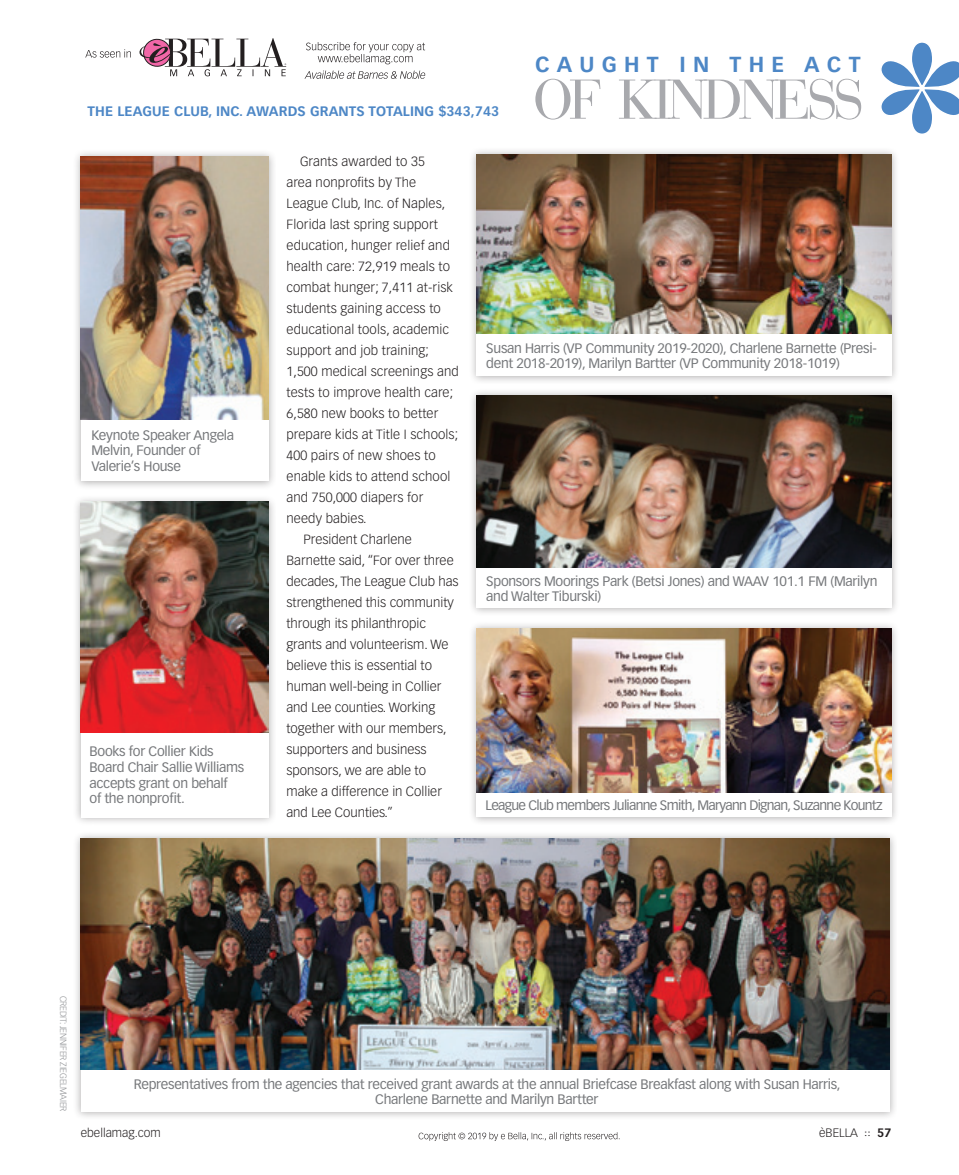
<style>
.page{position:relative;width:959px;height:1175px;background:#fff}
.page>*{position:absolute;margin:0;border:0;box-sizing:border-box;transform-origin:0 0}
.t1{font:55.5px "Bauer Bodoni Std";letter-spacing:-.08em;color:#a8a9ad}
.t2{font:700 21.45px "Vectora LT Std";letter-spacing:.34em;color:#4d87c6}
.t3{font:13.5px/15.8px "Vectora LT Std";letter-spacing:-.02em;color:#76787b}
.t4{font:13.5px "Vectora LT Std";letter-spacing:-.05em;color:#76787b}
.t5{font:700 13.5px "Vectora LT Std";letter-spacing:.01em;color:#4d87c6}
.t6{font:300 13.2px "Vectora LT Std";letter-spacing:.01em;color:#231f20}
.t7{font:300 12px "Vectora LT Std";color:#231f20}
.t8{font:300 9px "Vectora LT Std";letter-spacing:-.025em;color:#939598}
.s1{font-family:"Bauer Bodoni Std";font-weight:400}
.s2{font-weight:700}
</style>
<div class="page">
<div style="left:467px;top:620px;width:432px;height:205px;background:#231f20;opacity:.35"></div>
<div style="left:476px;top:628px;width:415px;height:189px;background:#fff"></div>
<img style="left:476px;top:628px;width:415px;height:165px">
<div style="left:73px;top:829px;width:824px;height:290px;background:#231f20;opacity:.35"></div>
<div style="left:81px;top:838px;width:808px;height:274px;background:#fff"></div>
<img style="left:81px;top:838px;width:808px;height:231px">
<div style="left:467px;top:146px;width:432px;height:238px;background:#231f20;opacity:.35"></div>
<div style="left:476px;top:154px;width:415px;height:222px;background:#fff"></div>
<img style="left:476px;top:154px;width:415px;height:180px">
<div style="left:467px;top:387px;width:432px;height:229px;background:#231f20;opacity:.35"></div>
<div style="left:476px;top:395px;width:415px;height:213px;background:#fff"></div>
<img style="left:476px;top:395px;width:415px;height:172px">
<div style="left:73px;top:493px;width:203px;height:332px;background:#231f20;opacity:.35"></div>
<div style="left:81px;top:502px;width:187px;height:315px;background:#fff"></div>
<img style="left:81px;top:502px;width:187px;height:231px">
<div style="left:73px;top:148px;width:203px;height:341px;background:#231f20;opacity:.35"></div>
<div style="left:81px;top:156px;width:187px;height:325px;background:#fff"></div>
<img style="left:81px;top:156px;width:187px;height:263px">
<svg style="left:881px;top:42px;width:77px;height:92px"></svg>
<svg style="left:139px;top:38px;width:147px;height:38px"></svg>
<svg style="left:304px;top:71px;width:121px;height:8px"></svg>
<svg style="left:306px;top:42px;width:119px;height:22px"></svg>
<svg style="left:85px;top:49px;width:46px;height:9px"></svg>
<svg style="left:418px;top:1132px;width:201px;height:9px"></svg>
<p class="t5" style="left:88px;top:103px;width:413px">THE LEAGUE CLUB, INC. AWARDS GRANTS TOTALING $343,743</p>
<h2 class="t2" style="left:535px;top:51px;width:327px">CAUGHT IN THE ACT</h2>
<h1 class="t1" style="left:533px;top:66px;width:333px">OF KINDNESS</h1>
<p class="t3" style="left:91px;top:427px;width:144px">Keynote Speaker Angela<br>Melvin, Founder of<br>Valerie’s House</p>
<p class="t3" style="left:89px;top:743px;width:156px">Books for Collier Kids<br>Board Chair Sallie Williams accepts grant on behalf<br>of the nonprofit.</p>
<p class="t6" style="left:300px;top:153px;width:126px">Grants awarded to 35</p>
<p class="t6" style="left:286px;top:174px;width:131px">area nonprofits by The</p>
<p class="t6" style="left:286px;top:195px;width:160px">League Club, Inc. of Naples,</p>
<p class="t6" style="left:286px;top:216px;width:153px">Florida last spring support</p>
<p class="t6" style="left:286px;top:237px;width:165px">education, hunger relief and</p>
<p class="t6" style="left:286px;top:258px;width:165px">health care: 72,919 meals to</p>
<p class="t6" style="left:286px;top:279px;width:168px">combat hunger; 7,411 at-risk</p>
<p class="t6" style="left:286px;top:300px;width:156px">students gaining access to</p>
<p class="t6" style="left:286px;top:321px;width:164px">educational tools, academic</p>
<p class="t6" style="left:286px;top:342px;width:144px">support and job training;</p>
<p class="t6" style="left:286px;top:363px;width:174px">1,500 medical screenings and</p>
<p class="t6" style="left:286px;top:384px;width:168px">tests to improve health care;</p>
<p class="t6" style="left:286px;top:405px;width:153px">6,580 new books to better</p>
<p class="t6" style="left:286px;top:426px;width:173px">prepare kids at Title I schools;</p>
<p class="t6" style="left:286px;top:447px;width:151px">400 pairs of new shoes to</p>
<p class="t6" style="left:286px;top:468px;width:165px">enable kids to attend school</p>
<p class="t6" style="left:286px;top:489px;width:138px">and 750,000 diapers for</p>
<p class="t6" style="left:286px;top:510px;width:82px">needy babies.</p>
<p class="t6" style="left:303px;top:531px;width:110px">President Charlene</p>
<p class="t6" style="left:286px;top:552px;width:169px">Barnette said, “For over three</p>
<p class="t6" style="left:286px;top:573px;width:173px">decades, The League Club has</p>
<p class="t6" style="left:286px;top:594px;width:169px">strengthened this community</p>
<p class="t6" style="left:286px;top:615px;width:141px">through its philanthropic</p>
<p class="t6" style="left:286px;top:636px;width:163px">grants and volunteerism. We</p>
<p class="t6" style="left:286px;top:657px;width:147px">believe this is essential to</p>
<p class="t6" style="left:286px;top:678px;width:156px">human well-being in Collier</p>
<p class="t6" style="left:286px;top:699px;width:150px">and Lee counties. Working</p>
<p class="t6" style="left:286px;top:720px;width:162px">together with our members,</p>
<p class="t6" style="left:286px;top:741px;width:142px">supporters and business</p>
<p class="t6" style="left:286px;top:762px;width:141px">sponsors, we are able to</p>
<p class="t6" style="left:286px;top:783px;width:157px">make a difference in Collier</p>
<p class="t6" style="left:286px;top:804px;width:108px">and Lee Counties.”</p>
<p class="t3" style="left:486px;top:340px;width:392px">Susan Harris (VP Community 2019-2020), Charlene Barnette (Presi&shy;dent 2018-2019), Marilyn Bartter (VP Community 2018-1019)</p>
<p class="t3" style="left:486px;top:573px;width:392px">Sponsors Moorings Park (Betsi Jones) and WAAV 101.1 FM (Marilyn and Walter Tiburski)</p>
<p class="t4" style="left:485px;top:797px;width:398px">League Club members Julianne Smith, Maryann Dignan, Suzanne Kountz</p>
<p class="t8" style="left:69px;top:995px;width:117px;rotate:90deg">CREDIT: JENNIFER ZIEGELMAIER</p>
<p class="t3" style="left:134px;top:1076px;width:708px;text-align:center">Representatives from the agencies that received grant awards at the annual Briefcase Breakfast along with Susan Harris,<br>Charlene Barnette and Marilyn Bartter</p>
<p class="t7" style="left:81px;top:1125px;width:81px">ebellamag.com</p>
<p class="t7" style="left:819px;top:1125px;width:74px">èBELLA <span class="s1">::</span> <span class="s2">57</span></p>
</div>
